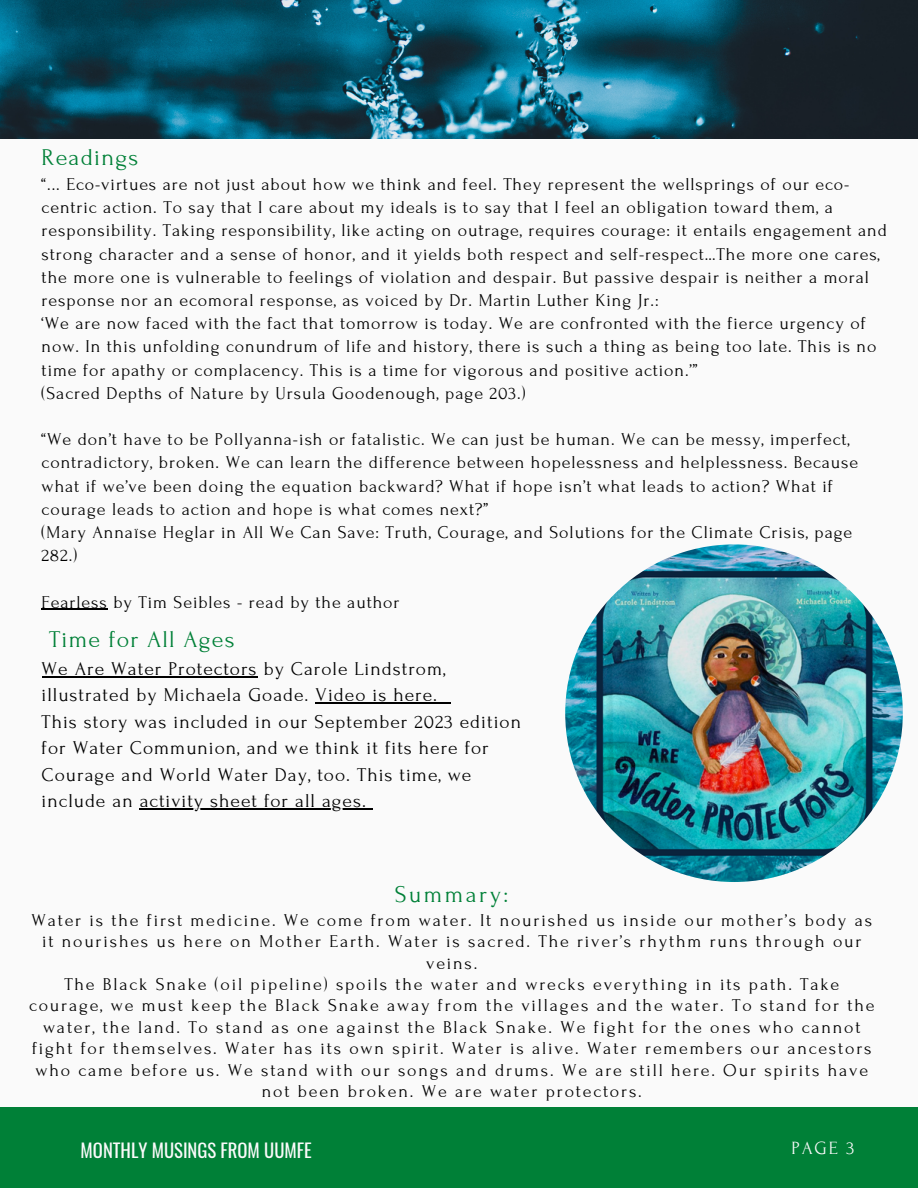
<style>
.page{position:relative;width:918px;height:1188px;background:#fafafa}
.page>*{position:absolute;margin:0;border:0;box-sizing:border-box;transform-origin:0 0}
.t1{font:24px "Forum";letter-spacing:.05em;color:#008037}
.t2{font:24px "Forum";letter-spacing:.1em;color:#008037}
.t3{font:19.5px/26.5px "Forum";letter-spacing:.05em;color:#000}
.t4{font:18.75px "Oswald";color:#fafafa}
.t5{font:18.6px "Forum";color:#fafafa}
.t6{font:18px/23.2px "Forum";letter-spacing:.05em;color:#000}
.t7{font:18px/21.3px "Forum";letter-spacing:.1em;color:#000;text-align:center}
</style>
<div class="page">
<div style="left:0;top:1107px;width:918px;height:81px;background:#008037"></div>
<img style="left:565px;top:544px;width:338px;height:338px;border-radius:50%">
<img style="left:0;top:0;width:918px;height:139px">
<hr style="left:42px;top:609px;width:66px;height:1px;background:#000">
<hr style="left:42px;top:676px;width:216px;height:1px;background:#000">
<hr style="left:316px;top:702px;width:122px;height:2px;background:#000">
<svg style="left:438px;top:702px;width:12px;height:2px"></svg>
<hr style="left:140px;top:808px;width:227px;height:2px;background:#000">
<svg style="left:367px;top:808px;width:6px;height:2px"></svg>
<p class="t1" style="left:42px;top:144px;width:98px">Readings</p>
<p class="t6" style="left:42px;top:173px;width:847px">“... Eco-virtues are not just about how we think and feel. They represent the wellsprings of our eco&shy;centric action. To say that I care about my ideals is to say that I feel an obligation toward them, a responsibility. Taking responsibility, like acting on outrage, requires courage: it entails engagement and strong character and a sense of honor, and it yields both respect and self-respect…The more one cares, the more one is vulnerable to feelings of violation and despair. But passive despair is neither a moral response nor an ecomoral response, as voiced by Dr. Martin Luther King Jr.:</p>
<p class="t6" style="left:42px;top:312px;width:836px">‘We are now faced with the fact that tomorrow is today. We are confronted with the fierce urgency of now. In this unfolding conundrum of life and history, there is such a thing as being too late. This is no time for apathy or complacency. This is a time for vigorous and positive action.’”</p>
<p class="t6" style="left:42px;top:382px;width:486px">(Sacred Depths of Nature by Ursula Goodenough, page 203.)</p>
<p class="t6" style="left:42px;top:428px;width:818px">“We don’t have to be Pollyanna-ish or fatalistic. We can just be human. We can be messy, imperfect, contradictory, broken. We can learn the difference between hopelessness and helplessness. Because what if we’ve been doing the equation backward? What if hope isn’t what leads to action? What if courage leads to action and hope is what comes next?”</p>
<p class="t6" style="left:42px;top:521px;width:812px">(Mary Annaïse Heglar in All We Can Save: Truth, Courage, and Solutions for the Climate Crisis, page<br>282.)</p>
<p class="t6" style="left:42px;top:591px;width:359px">Fearless by Tim Seibles - read by the author</p>
<p class="t1" style="left:49px;top:626px;width:187px">Time for All Ages</p>
<p class="t3" style="left:42px;top:655px;width:405px">We Are Water Protectors by Carole Lindstrom, illustrated by Michaela Goade. Video is here.</p>
<p class="t3" style="left:42px;top:708px;width:481px">This story was included in our September 2023 edition for Water Communion, and we think it fits here for Courage and World Water Day, too. This time, we include an activity sheet for all ages.</p>
<h1 class="t2" style="left:395px;top:882px;width:115px">Summary:</h1>
<h1 class="t7" style="left:29px;top:910px;width:847px">Water is the first medicine. We come from water. It nourished us inside our mother’s body as it nourishes us here on Mother Earth. Water is sacred. The river’s rhythm runs through our veins.<br>The Black Snake (oil pipeline) spoils the water and wrecks everything in its path. Take courage, we must keep the Black Snake away from the villages and the water. To stand for the water, the land. To stand as one against the Black Snake. We fight for the ones who cannot fight for themselves. Water has its own spirit. Water is alive. Water remembers our ancestors who came before us. We stand with our songs and drums. We are still here. Our spirits have not been broken. We are water protectors.</h1>
<p class="t4" style="left:81px;top:1136px;width:233px">MONTHLY MUSINGS FROM UUMFE</p>
<p class="t5" style="left:791px;top:1138px;width:64px">PAGE 3</p>
</div>
